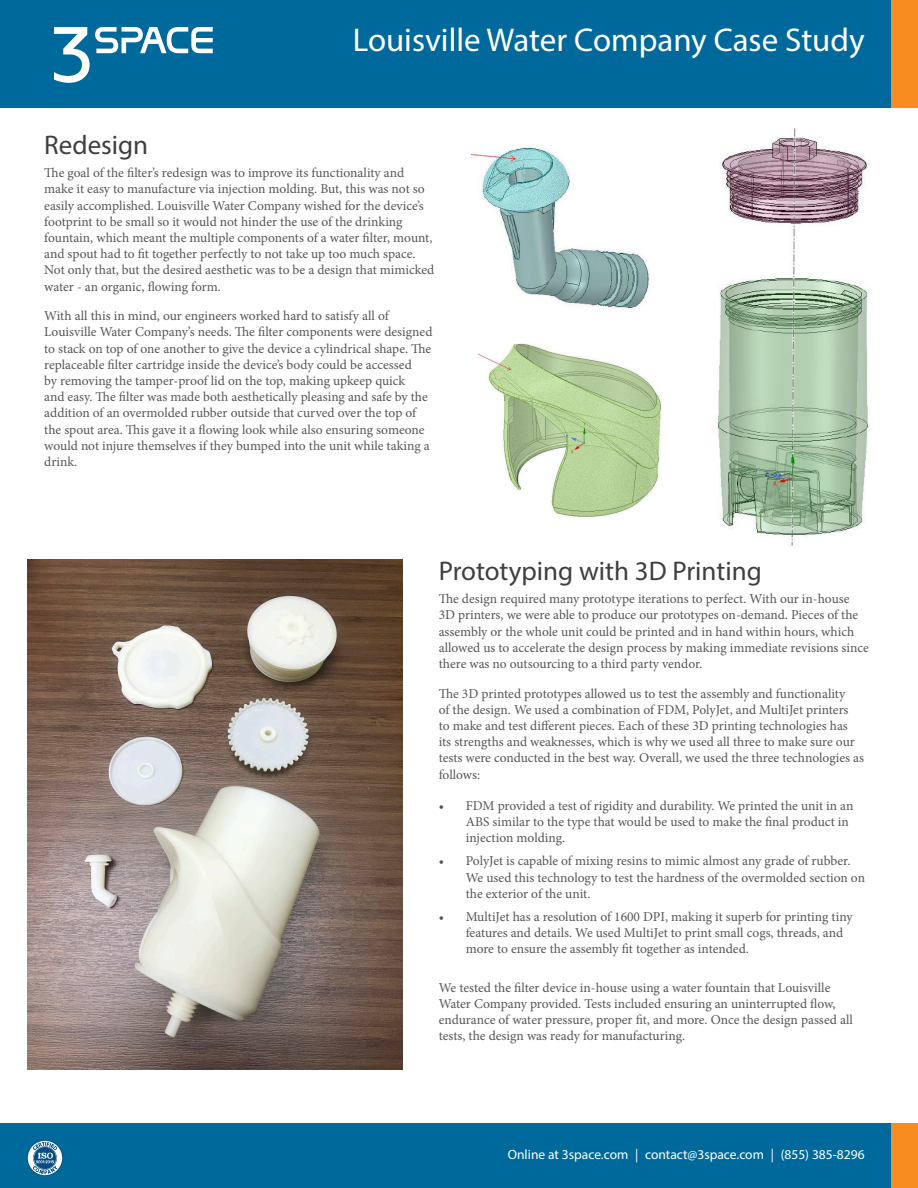
<style>
.page{position:relative;width:918px;height:1188px;background:#fff}
.page>*{position:absolute;margin:0;border:0;box-sizing:border-box;transform-origin:0 0}
.t1{font:33px "Myriad Pro";color:#fff}
.t2{font:27px "Myriad Pro";color:#3e3e3e}
.t3{font:13.5px/16.2px "Minion Pro";color:#545557}
.t4{font:13.5px "Myriad Pro";color:#fff}
</style>
<div class="page">
<div style="left:0;top:0;width:891px;height:108px;background:#00699b"></div>
<div style="left:0;top:1123px;width:891px;height:65px;background:#00699b"></div>
<svg style="left:54px;top:27px;width:159px;height:56px"></svg>
<div style="left:891px;top:0;width:27px;height:108px;background:#f68c1f"></div>
<svg style="left:27px;top:1140px;width:36px;height:36px"></svg>
<div style="left:891px;top:1123px;width:27px;height:65px;background:#f68c1f"></div>
<img style="left:716px;top:128px;width:154px;height:418px">
<img style="left:479px;top:343px;width:183px;height:175px">
<img style="left:471px;top:146px;width:179px;height:164px">
<img style="left:27px;top:560px;width:376px;height:510px">
<h2 class="t1" style="left:353px;top:19px;width:513px">Louisville Water Company Case Study</h2>
<h4 class="t2" style="left:44px;top:128px;width:105px">Redesign</h4>
<p class="t3" style="left:44px;top:165px;width:392px">The goal of the filter’s redesign was to improve its functionality and make it easy to manufacture via injection molding. But, this was not so easily accomplished. Louisville Water Company wished for the device’s footprint to be small so it would not hinder the use of the drinking fountain, which meant the multiple components of a water filter, mount, and spout had to fit together perfectly to not take up too much space.<br>Not only that, but the desired aesthetic was to be a design that mimicked water - an organic, flowing form.</p>
<p class="t3" style="left:44px;top:308px;width:390px">With all this in mind, our engineers worked hard to satisfy all of Louisville Water Company’s needs. The filter components were designed to stack on top of one another to give the device a cylindrical shape. The replaceable filter cartridge inside the device’s body could be accessed<br>by removing the tamper-proof lid on the top, making upkeep quick<br>and easy. The filter was made both aesthetically pleasing and safe by the addition of an overmolded rubber outside that curved over the top of the spout area. This gave it a flowing look while also ensuring someone would not injure themselves if they bumped into the unit while taking a drink.</p>
<h4 class="t2" style="left:439px;top:555px;width:325px">Prototyping with 3D Printing</h4>
<p class="t3" style="left:439px;top:591px;width:432px">The design required many prototype iterations to perfect. With our in-house 3D printers, we were able to produce our prototypes on-demand. Pieces of the assembly or the whole unit could be printed and in hand within hours, which allowed us to accelerate the design process by making immediate revisions since there was no outsourcing to a third party vendor.</p>
<p class="t3" style="left:439px;top:685px;width:427px">The 3D printed prototypes allowed us to test the assembly and functionality<br>of the design. We used a combination of FDM, PolyJet, and MultiJet printers<br>to make and test different pieces. Each of these 3D printing technologies has<br>its strengths and weaknesses, which is why we used all three to make sure our tests were conducted in the best way. Overall, we used the three technologies as follows:</p>
<p class="t3" style="left:466px;top:798px;width:389px;text-indent:-27px">• FDM provided a test of rigidity and durability. We printed the unit in an<br>ABS similar to the type that would be used to make the final product in injection molding.</p>
<p class="t3" style="left:466px;top:853px;width:401px;text-indent:-27px">• PolyJet is capable of mixing resins to mimic almost any grade of rubber.<br>We used this technology to test the hardness of the overmolded section on the exterior of the unit.</p>
<p class="t3" style="left:466px;top:908px;width:388px;text-indent:-27px">• MultiJet has a resolution of 1600 DPI, making it superb for printing tiny features and details. We used MultiJet to print small cogs, threads, and more to ensure the assembly fit together as intended.</p>
<p class="t3" style="left:439px;top:979px;width:416px">We tested the filter device in-house using a water fountain that Louisville Water Company provided. Tests included ensuring an uninterrupted flow, endurance of water pressure, proper fit, and more. Once the design passed all tests, the design was ready for manufacturing.</p>
<p class="t4" style="left:508px;top:1146px;width:358px">Online at 3space.com | contact@3space.com | (855) 385-8296</p>
</div>
